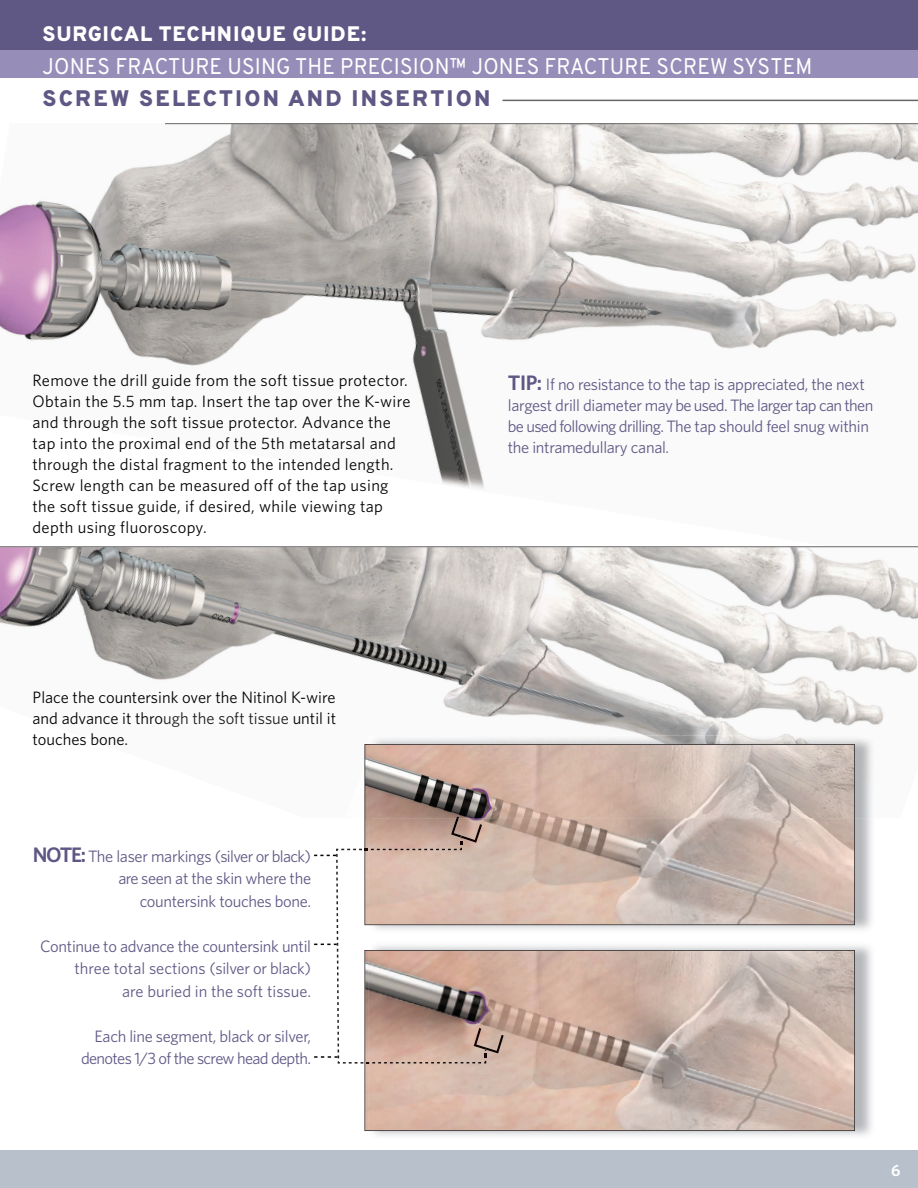
<style>
.page{position:relative;width:918px;height:1188px;background:#fff}
.page>*{position:absolute;margin:0;border:0;box-sizing:border-box;transform-origin:0 0}
.t1{font:22.65px "Overpass";letter-spacing:.01em;color:#fff;scale:.93 1}
.t2{font:800 22.5px "Overpass";letter-spacing:.1em;color:#5f5784}
.t3{font:800 21px "Overpass";letter-spacing:.04em;color:#fff}
.t4{font:16.5px/21px "Whitney";letter-spacing:.02em;color:#040503;text-align:justify}
.t5{font:16.5px/22.5px "Whitney";letter-spacing:-.02em;color:#615986;text-align:right}
.t6{font:600 16.5px "Whitney";color:#fff}
.s1{font-weight:600;font-size:21px;color:#5f5784}
.s2{color:#231f20}
</style>
<div class="page">
<div style="left:0;top:48px;width:918px;height:30px;background:#968eb9"></div>
<div style="left:0;top:0;width:918px;height:50px;background:#5f5784"></div>
<div style="left:0;top:1150px;width:918px;height:38px;background:#b8c1cb"></div>
<img style="left:722px;top:547px;width:196px;height:189px">
<img style="left:611px;top:547px;width:111px;height:189px">
<img style="left:875px;top:617px;width:43px;height:119px">
<img style="left:444px;top:547px;width:167px;height:180px">
<img style="left:277px;top:547px;width:167px;height:157px">
<img style="left:111px;top:547px;width:166px;height:133px">
<img style="left:0;top:547px;width:111px;height:115px">
<img style="left:653px;top:726px;width:30px;height:10px">
<svg style="left:364px;top:950px;width:491px;height:181px;background:#c6ada1"></svg>
<img style="left:691px;top:736px;width:104px;height:8px">
<img style="left:795px;top:737px;width:78px;height:39px">
<img style="left:634px;top:736px;width:57px;height:8px">
<img style="left:855px;top:788px;width:1px;height:30px">
<svg style="left:364px;top:744px;width:491px;height:181px;background:#c7b1a6"></svg>
<img style="left:606px;top:124px;width:204px;height:188px">
<img style="left:810px;top:124px;width:108px;height:212px">
<img style="left:281px;top:124px;width:212px;height:185px">
<img style="left:493px;top:124px;width:113px;height:216px">
<img style="left:864px;top:203px;width:54px;height:133px">
<img style="left:0;top:124px;width:281px;height:194px">
<img style="left:546px;top:312px;width:295px;height:37px">
<img style="left:228px;top:309px;width:288px;height:180px">
<img style="left:0;top:318px;width:244px;height:133px">
<img style="left:451px;top:818px;width:31px;height:25px">
<img style="left:474px;top:1028px;width:30px;height:26px">
<img style="left:372px;top:1062px;width:109px;height:2px">
<img style="left:371px;top:849px;width:86px;height:1px">
<svg style="left:460px;top:837px;width:2px;height:13px"></svg>
<svg style="left:484px;top:1049px;width:2px;height:15px"></svg>
<svg style="left:314px;top:849px;width:55px;height:215px"></svg>
<hr style="left:165px;top:123px;width:753px;height:1px;background:#666">
<hr style="left:0;top:546px;width:918px;height:1px;background:#666">
<hr style="left:503px;top:100px;width:415px;height:1px;background:#666">
<p class="t3" style="left:43px;top:21px;width:325px">SURGICAL TECHNIQUE GUIDE:</p>
<h1 class="t1" style="left:43px;top:52px;width:829px">JONES FRACTURE USING THE PRECISION™ JONES FRACTURE SCREW SYSTEM</h1>
<h2 class="t2" style="left:43px;top:84px;width:449px">SCREW SELECTION AND INSERTION</h2>
<p class="t4" style="left:33px;top:370px;width:380px;text-align:left">Remove the drill guide from the soft tissue protector.<br>Obtain the 5.5 mm tap. Insert the tap over the K-wire and through the soft tissue protector. Advance the tap into the proximal end of the 5th metatarsal and through the distal fragment to the intended length.<br>Screw length can be measured off of the tap using the soft tissue guide, if desired, while viewing tap depth using fluoroscopy.</p>
<p class="t5" style="left:508px;top:373px;width:367px;line-height:21px;text-align:left"><span class="s1">TIP:</span> If no resistance to the tap is appreciated, the next largest drill diameter may be used. The larger tap can then be used following drilling. The tap should feel snug within the intramedullary canal.</p>
<p class="t4" style="left:33px;top:687px;width:305px">Place the countersink over the Nitinol K-wire and advance it thro<span class="s2">ugh the soft tissue</span> until it touches bone.</p>
<p class="t5" style="left:33px;top:844px;width:280px"><span class="s1">NOTE:</span> The laser markings (silver or black) are seen at the skin where the<br>countersink touches bone.</p>
<p class="t5" style="left:40px;top:934px;width:272px">Continue to advance the countersink until three total sections (silver or black)<br>are buried in the soft tissue.</p>
<p class="t5" style="left:81px;top:1024px;width:231px">Each line segment, black or silver, denotes 1/3 of the screw head depth.</p>
<p class="t6" style="left:891px;top:1160px;width:11px">6</p>
</div>
